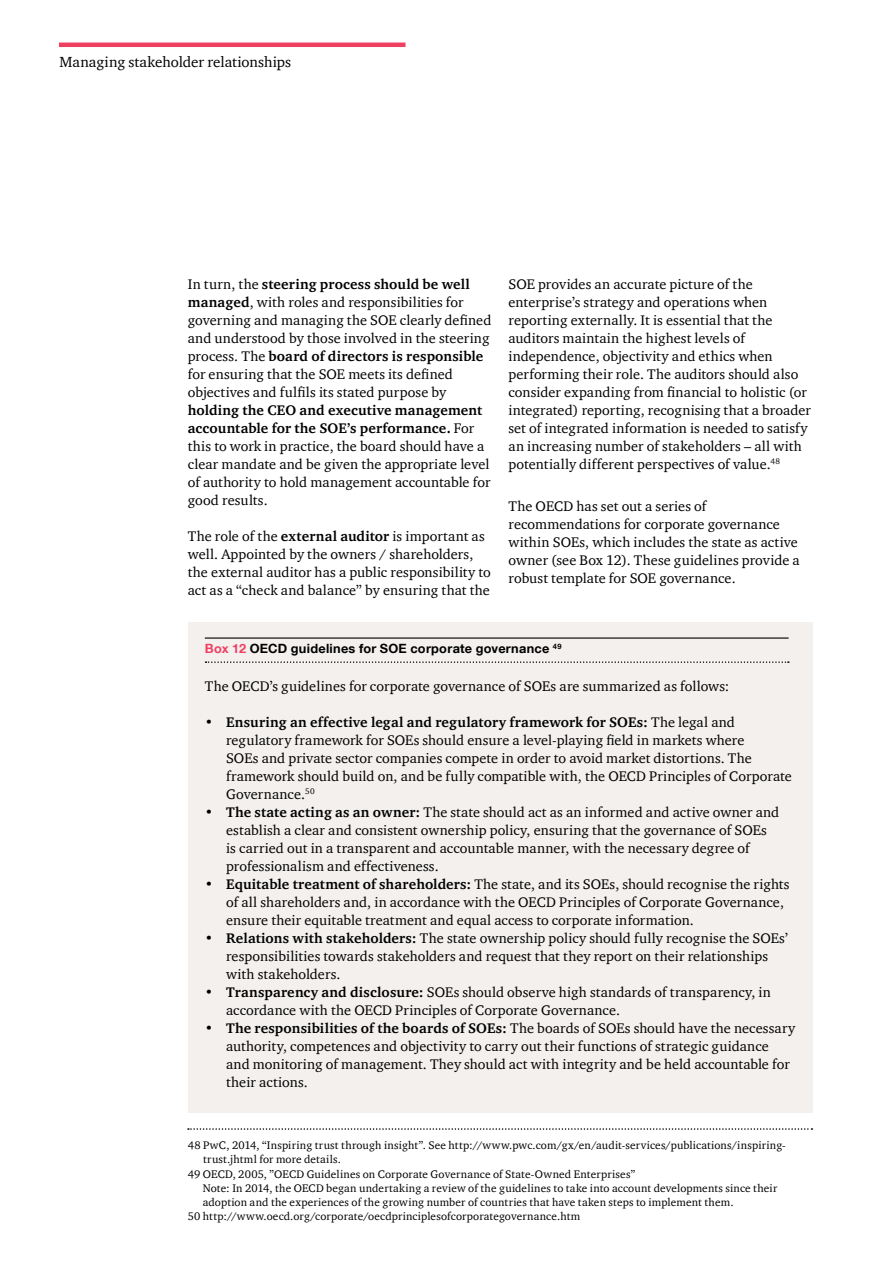
<style>
.page{position:relative;width:893px;height:1263px;background:#fff}
.page>*{position:absolute;margin:0;border:0;box-sizing:border-box;transform-origin:0 0}
.t1{font:15px "ITC Charter Com";color:#000}
.t2{font:14.25px/18px "ITC Charter Com";letter-spacing:.005em;color:#000}
.t3{font:700 12.75px "Helvetica Neue LT Com";letter-spacing:.02em;color:#000}
.t4{font:11.25px "ITC Charter Com";letter-spacing:.015em;color:#000}
.s1{font-weight:700}
.s2{color:#ef4062}
</style>
<div class="page">
<div style="left:188px;top:623px;width:624px;height:490px;background:#f3f0ee"></div>
<hr style="left:205px;top:637px;width:584px;height:2px;background:#000">
<svg style="left:206px;top:661px;width:583px;height:2px"></svg>
<svg style="left:188px;top:1128px;width:624px;height:2px"></svg>
<hr style="left:59px;top:43px;width:347px;height:4px;background:#ef4062">
<p class="t1" style="left:60px;top:53px;width:233px">Managing stakeholder relationships</p>
<p class="t2" style="left:188px;top:275px;width:305px">In turn, the <span class="s1">steering process should be well managed</span>, with roles and responsibilities for governing and managing the SOE clearly defined and understood by those involved in the steering process. The <span class="s1">board of directors is responsible </span>for ensuring that the SOE meets its defined objectives and fulfils its stated purpose by</p>
<p class="t2" style="left:188px;top:401px;width:304px"><span class="s1">holding the CEO and executive management accountable for the SOE’s performance.</span> For this to work in practice, the board should have a clear mandate and be given the appropriate level of authority to hold management accountable for good results.</p>
<p class="t2" style="left:188px;top:527px;width:305px">The role of the <span class="s1">external auditor</span> is important as well. Appointed by the owners / shareholders, the external auditor has a public responsibility to act as a “check and balance” by ensuring that the</p>
<p class="t2" style="left:508px;top:275px;width:304px">SOE provides an accurate picture of the enterprise’s strategy and operations when reporting externally. It is essential that the auditors maintain the highest levels of independence, objectivity and ethics when performing their role. The auditors should also consider expanding from financial to holistic (or integrated) reporting, recognising that a broader set of integrated information is needed to satisfy an increasing number of stakeholders – all with potentially different perspectives of value.<sup>48</sup></p>
<p class="t2" style="left:508px;top:496px;width:293px">The OECD has set out a series of recommendations for corporate governance within SOEs, which includes the state as active owner (see Box 12). These guidelines provide a robust template for SOE governance.</p>
<p class="t3" style="left:205px;top:640px;width:358px"><span class="s2">Box 12</span> OECD guidelines for SOE corporate governance <sup>49</sup></p>
<p class="t2" style="left:205px;top:676px;width:526px">The OECD’s guidelines for corporate governance of SOEs are summarized as follows:</p>
<p class="t2" style="left:226px;top:712px;width:567px;text-indent:-21px"><span class="s1">• Ensuring an effective legal and regulatory framework for SOEs:</span> The legal and regulatory framework for SOEs should ensure a level-playing field in markets where<br>SOEs and private sector companies compete in order to avoid market distortions. The framework should build on, and be fully compatible with, the OECD Principles of Corporate Governance.<sup>50</sup></p>
<p class="t2" style="left:226px;top:802px;width:555px;text-indent:-21px"><span class="s1">• The state acting as an owner:</span> The state should act as an informed and active owner and establish a clear and consistent ownership policy, ensuring that the governance of SOEs is carried out in a transparent and accountable manner, with the necessary degree of professionalism and effectiveness.</p>
<p class="t2" style="left:226px;top:874px;width:565px;text-indent:-21px"><span class="s1">• Equitable treatment of shareholders:</span> The state, and its SOEs, should recognise the rights of all shareholders and, in accordance with the OECD Principles of Corporate Governance, ensure their equitable treatment and equal access to corporate information.</p>
<p class="t2" style="left:226px;top:928px;width:564px;text-indent:-21px"><span class="s1">• Relations with stakeholders:</span> The state ownership policy should fully recognise the SOEs’ responsibilities towards stakeholders and request that they report on their relationships with stakeholders.</p>
<p class="t2" style="left:226px;top:982px;width:546px;text-indent:-21px"><span class="s1">• Transparency and disclosure:</span> SOEs should observe high standards of transparency, in accordance with the OECD Principles of Corporate Governance.</p>
<p class="t2" style="left:226px;top:1018px;width:571px;text-indent:-21px"><span class="s1">• The responsibilities of the boards of SOEs:</span> The boards of SOEs should have the necessary authority, competences and objectivity to carry out their functions of strategic guidance and monitoring of management. They should act with integrity and be held accountable for their actions.</p>
<p class="t4" style="left:188px;top:1138px;width:599px">48 PwC, 2014, “Inspiring trust through insight”. See http://www.pwc.com/gx/en/audit-services/publications/inspiring-</p>
<p class="t4" style="left:203px;top:1153px;width:139px">trust.jhtml for more details.</p>
<p class="t4" style="left:188px;top:1167px;width:449px">49 OECD, 2005, ”OECD Guidelines on Corporate Governance of State-Owned Enterprises”</p>
<p class="t4" style="left:203px;top:1181px;width:576px">Note: In 2014, the OECD began undertaking a review of the guidelines to take into account developments since their</p>
<p class="t4" style="left:203px;top:1195px;width:532px">adoption and the experiences of the growing number of countries that have taken steps to implement them.</p>
<p class="t4" style="left:188px;top:1210px;width:394px">50 http://www.oecd.org/corporate/oecdprinciplesofcorporategovernance.htm</p>
</div>
